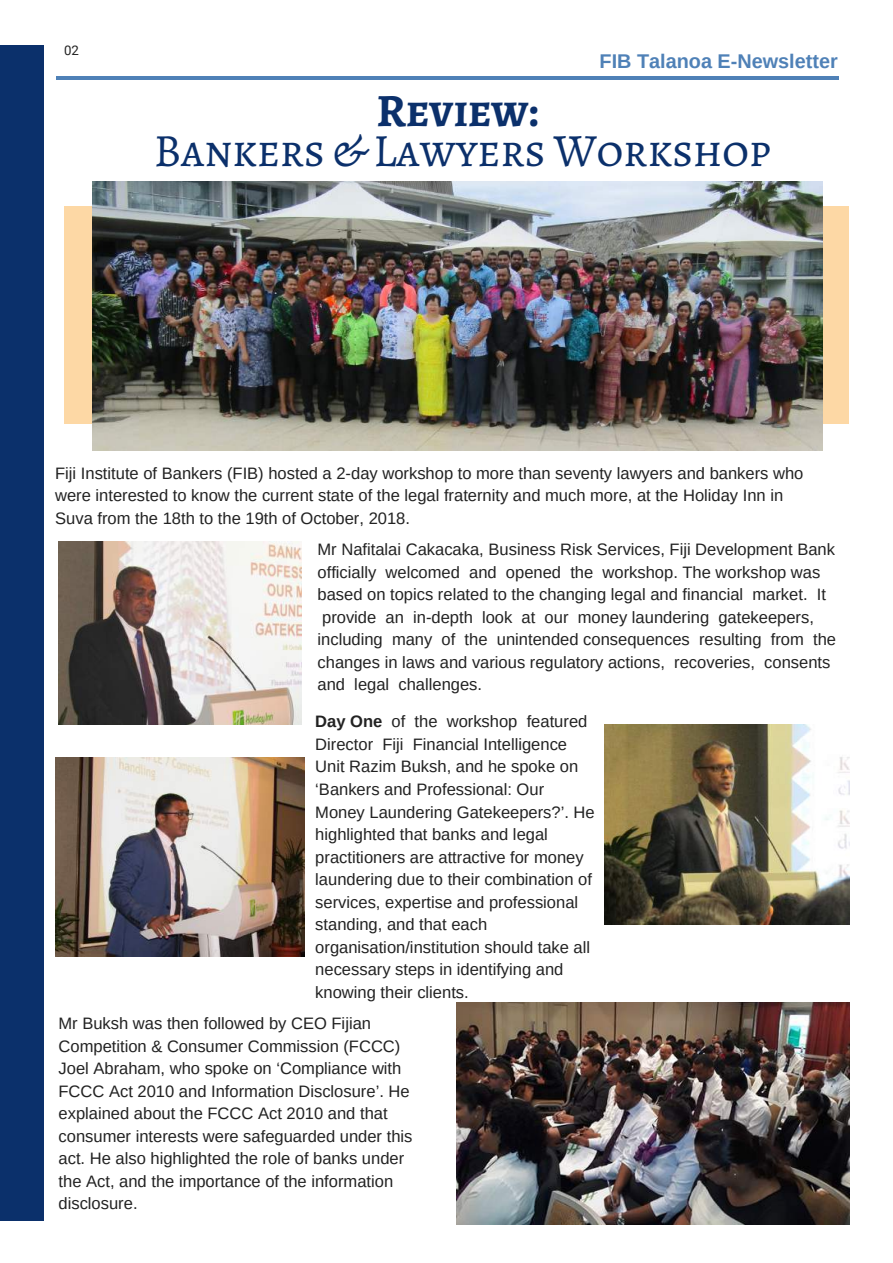
<style>
.page{position:relative;width:893px;height:1263px;background:#fff}
.page>*{position:absolute;margin:0;border:0;box-sizing:border-box;transform-origin:0 0}
.t1{font:46.35px "Alegreya SC";letter-spacing:-.01em;color:#0b306b}
.t2{font:700 46.35px "Alegreya SC";letter-spacing:-.01em;color:#0b306b}
.t3{font:700 19.8px "Arimo";color:#4f81b7}
.t4{font:16.5px/22.5px "Arimo";color:#222}
.t5{font:13.2px "Roboto";color:#222}
.s1{font-weight:700}
</style>
<div class="page">
<div style="left:64px;top:206px;width:785px;height:217px;background:#fdd8a5"></div>
<hr style="left:56px;top:77px;width:783px;height:3px;background:#4f81b7">
<img style="left:92px;top:181px;width:730px;height:269px">
<img style="left:59px;top:542px;width:243px;height:182px">
<img style="left:605px;top:724px;width:244px;height:200px">
<img style="left:55px;top:758px;width:249px;height:198px">
<img style="left:456px;top:1002px;width:393px;height:222px">
<div style="left:0;top:45px;width:44px;height:1176px;background:#0b306b"></div>
<p class="t5" style="left:64px;top:43px;width:16px">02</p>
<p class="t3" style="left:600px;top:50px;width:240px">FIB Talanoa E-Newsletter</p>
<h1 class="t2" style="left:376px;top:78px;width:165px">Review:</h1>
<h1 class="t1" style="left:154px;top:119px;width:619px">Bankers &amp; Lawyers Workshop</h1>
<p class="t4" style="left:55px;top:462px;width:750px">Fiji Institute of Bankers (FIB) hosted a 2-day workshop to more than seventy lawyers and bankers who were interested to know the current state of the legal fraternity and much more, at the Holiday Inn in<br>Suva from the 18th to the 19th of October, 2018.</p>
<p class="t4" style="left:318px;top:538px;width:520px">Mr Nafitalai Cakacaka, Business Risk Services, Fiji Development Bank officially welcomed and opened the workshop. The workshop was based on topics related to the changing legal and financial market. It provide an in-depth look at our money laundering gatekeepers, including many of the unintended consequences resulting from the changes in laws and various regulatory actions, recoveries, consents and legal challenges.</p>
<p class="t4" style="left:315px;top:710px;width:281px"><span class="s1">Day One</span> of the workshop featured Director Fiji Financial Intelligence Unit Razim Buksh, and he spoke on ‘Bankers and Professional: Our Money Laundering Gatekeepers?’. He highlighted that banks and legal practitioners are attractive for money laundering due to their combination of services, expertise and professional standing, and that each organisation/institution should take all necessary steps in identifying and knowing their clients.</p>
<p class="t4" style="left:59px;top:1012px;width:355px">Mr Buksh was then followed by CEO Fijian Competition &amp; Consumer Commission (FCCC)<br>Joel Abraham, who spoke on ‘Compliance with FCCC Act 2010 and Information Disclosure’. He explained about the FCCC Act 2010 and that consumer interests were safeguarded under this act. He also highlighted the role of banks under the Act, and the importance of the information disclosure.</p>
</div>
